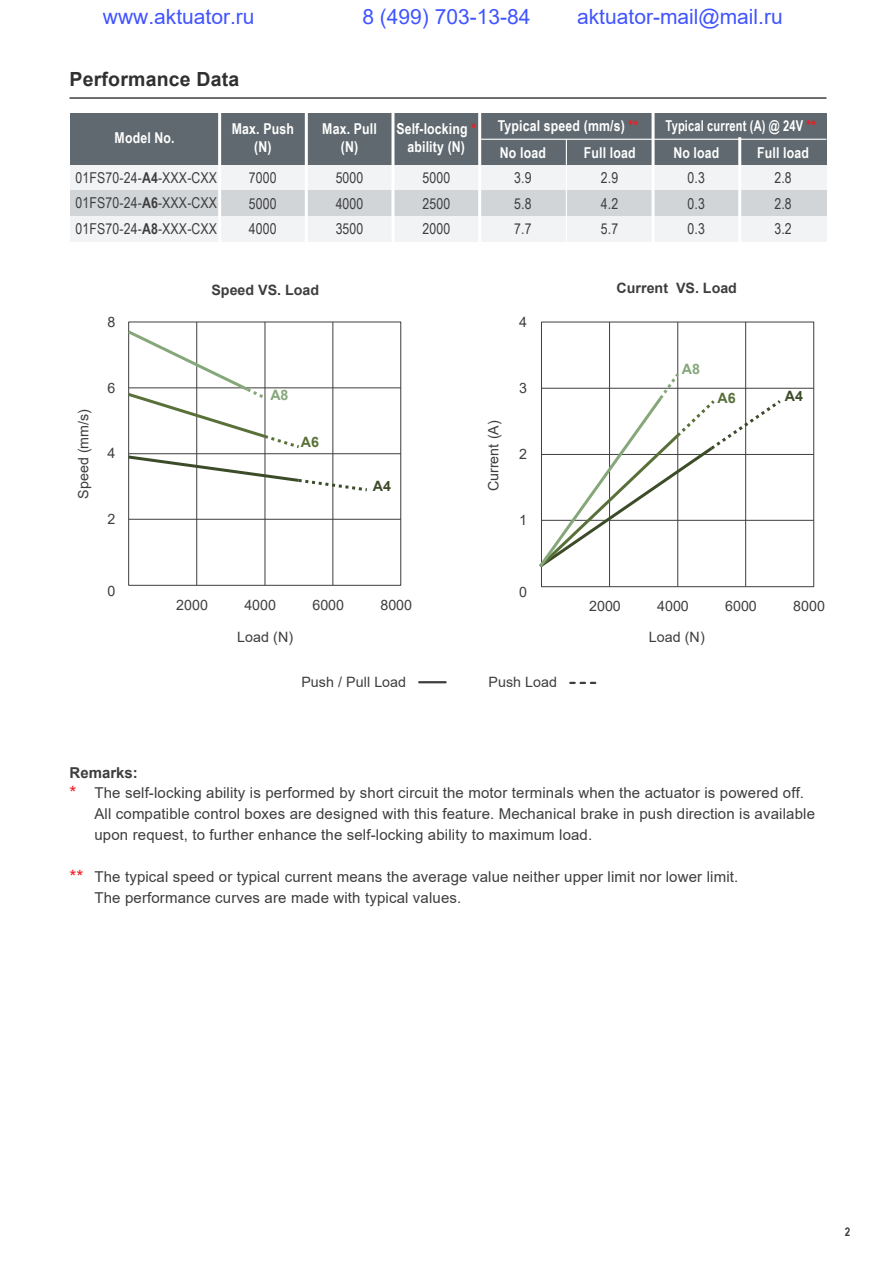
<style>
.page{position:relative;width:893px;height:1263px;background:#fff}
.page>*{position:absolute;margin:0;border:0;box-sizing:border-box;transform-origin:0 0}
.t1{font:21px "Arial";color:#4054ff}
.t2{font:700 19.5px "Arial";letter-spacing:.01em;color:#312f30}
.t3{font:18px "Arial";color:#ee1d23}
.t4{font:15px/21px "Arial";letter-spacing:.01em;color:#3e3e3f}
.t5{font:15px/25.5px "Arial Narrow";letter-spacing:.01em;color:#3e3e3f;text-align:justify}
.t6{font:700 15px/18px "Arial Narrow";letter-spacing:.01em;color:#fff;text-align:center}
.t7{font:700 15px "Arial Narrow";letter-spacing:.01em;color:#fff;scale:.91 1}
.t8{font:700 15px "Arial";color:#3e3e3f}
.t9{font:14.25px "Arial";letter-spacing:.005em;color:#3e3e3f}
.t10{font:700 14.25px "Arial";color:#3e3e3f}
.t11{font:700 14.25px "Arial";color:#3c4b28}
.t12{font:700 14.25px "Arial";color:#597039}
.t13{font:700 14.25px "Arial";color:#85a779}
.t14{font:700 12px "Arial Narrow";color:#3e3e3f}
.s1{color:#ee1d23}
.s2{font-weight:700}
</style>
<div class="page">
<div style="left:70px;top:165px;width:756px;height:76px;background:#f2f3f4"></div>
<div style="left:70px;top:190px;width:756px;height:26px;background:#d2d5d8"></div>
<hr style="left:419px;top:681px;width:27px;height:2px;background:#3e3e3f">
<svg style="left:570px;top:682px;width:27px;height:2px"></svg>
<hr style="left:129px;top:387px;width:272px;height:1px;background:#3e3e3f">
<hr style="left:129px;top:453px;width:272px;height:1px;background:#3e3e3f">
<hr style="left:129px;top:519px;width:272px;height:1px;background:#3e3e3f">
<hr style="left:332px;top:322px;width:1px;height:263px;background:#3e3e3f">
<hr style="left:265px;top:322px;width:1px;height:263px;background:#3e3e3f">
<hr style="left:196px;top:322px;width:1px;height:263px;background:#3e3e3f">
<div style="left:128px;top:322px;width:273px;height:264px;border:1px solid #3e3e3f"></div>
<hr style="left:542px;top:388px;width:272px;height:1px;background:#3e3e3f">
<hr style="left:542px;top:454px;width:272px;height:1px;background:#3e3e3f">
<hr style="left:542px;top:520px;width:272px;height:1px;background:#3e3e3f">
<hr style="left:745px;top:322px;width:1px;height:264px;background:#3e3e3f">
<hr style="left:677px;top:322px;width:1px;height:264px;background:#3e3e3f">
<hr style="left:609px;top:322px;width:1px;height:264px;background:#3e3e3f">
<div style="left:541px;top:322px;width:273px;height:265px;border:1px solid #3e3e3f"></div>
<svg style="left:128px;top:328px;width:242px;height:165px"></svg>
<svg style="left:539px;top:370px;width:245px;height:200px"></svg>
<hr style="left:70px;top:97px;width:756px;height:2px;background:#3e3e3f">
<div style="left:70px;top:113px;width:756px;height:52px;background:#5f696f"></div>
<hr style="left:478px;top:113px;width:3px;height:129px;background:#fff">
<hr style="left:480px;top:139px;width:346px;height:1px;background:#fff">
<hr style="left:738px;top:137px;width:3px;height:106px;background:#fff">
<hr style="left:652px;top:113px;width:3px;height:130px;background:#fff">
<hr style="left:566px;top:139px;width:1px;height:102px;background:#fff">
<hr style="left:391px;top:113px;width:3px;height:129px;background:#fff">
<hr style="left:305px;top:113px;width:3px;height:129px;background:#fff">
<hr style="left:218px;top:113px;width:3px;height:129px;background:#fff">
<h1 class="t1" style="left:103px;top:2px;width:153px">www.aktuator.ru</h1>
<h1 class="t1" style="left:362px;top:2px;width:170px">8 (499) 703-13-84</h1>
<h1 class="t1" style="left:577px;top:2px;width:207px">aktuator-mail@mail.ru</h1>
<h2 class="t2" style="left:70px;top:65px;width:171px">Performance Data</h2>
<p class="t6" style="left:115px;top:128px;width:61px">Model No.</p>
<p class="t6" style="left:232px;top:119px;width:64px">Max. Push (N)</p>
<p class="t6" style="left:322px;top:119px;width:56px">Max. Pull (N)</p>
<p class="t6" style="left:396px;top:119px;width:81px">Self-locking <span class="s1">* </span>ability (N)</p>
<p class="t6" style="left:498px;top:111px;width:142px;line-height:26.7px;text-align:left">Typical speed (mm/s) <span class="s1">**<br></span>No load</p>
<p class="t6" style="left:584px;top:142px;width:53px">Full load</p>
<p class="t7" style="left:666px;top:114px;width:167px">Typical current (A) @ 24V <span class="s1">**</span></p>
<p class="t6" style="left:673px;top:142px;width:48px">No load</p>
<p class="t6" style="left:757px;top:142px;width:53px">Full load</p>
<p class="t5" style="left:76px;top:164px;width:143px">01FS70-24-<span class="s2">A4</span>-XXX-CXX 01FS70-24-<span class="s2">A6</span>-XXX-CXX 01FS70-24-<span class="s2">A8</span>-XXX-CXX</p>
<p class="t5" style="left:774px;top:164px;width:19px">2.8<br>2.8<br>3.2</p>
<p class="t5" style="left:514px;top:164px;width:19px">3.9<br>5.8<br>7.7</p>
<p class="t5" style="left:601px;top:164px;width:19px">2.9<br>4.2<br>5.7</p>
<p class="t5" style="left:688px;top:164px;width:19px">0.3<br>0.3<br>0.3</p>
<p class="t5" style="left:422px;top:164px;width:29px">5000<br>2500<br>2000</p>
<p class="t5" style="left:336px;top:164px;width:29px">5000<br>4000<br>3500</p>
<p class="t5" style="left:249px;top:165px;width:29px">7000<br>5000<br>4000</p>
<p class="t9" style="left:107px;top:312px;width:9px">8</p>
<p class="t9" style="left:74px;top:499px;width:92px;rotate:-90deg">Speed (mm/s)</p>
<p class="t9" style="left:107px;top:378px;width:9px">6</p>
<p class="t9" style="left:107px;top:443px;width:9px">4</p>
<p class="t9" style="left:107px;top:509px;width:9px">2</p>
<p class="t9" style="left:107px;top:582px;width:9px">0</p>
<p class="t10" style="left:211px;top:280px;width:109px">Speed VS. Load</p>
<p class="t9" style="left:519px;top:313px;width:9px">4</p>
<p class="t10" style="left:617px;top:278px;width:122px">Current VS. Load</p>
<p class="t13" style="left:682px;top:359px;width:20px">A8</p>
<p class="t9" style="left:519px;top:378px;width:9px">3</p>
<p class="t13" style="left:270px;top:385px;width:20px">A8</p>
<p class="t12" style="left:718px;top:388px;width:20px">A6</p>
<p class="t12" style="left:301px;top:432px;width:20px">A6</p>
<p class="t11" style="left:373px;top:476px;width:20px">A4</p>
<p class="t9" style="left:484px;top:491px;width:73px;rotate:-90deg">Current (A)</p>
<p class="t9" style="left:519px;top:444px;width:9px">2</p>
<p class="t9" style="left:519px;top:510px;width:9px">1</p>
<p class="t9" style="left:519px;top:582px;width:9px">0</p>
<p class="t11" style="left:785px;top:386px;width:20px">A4</p>
<p class="t9" style="left:176px;top:595px;width:33px">2000</p>
<p class="t9" style="left:244px;top:595px;width:33px">4000</p>
<p class="t9" style="left:312px;top:595px;width:33px">6000</p>
<p class="t9" style="left:380px;top:595px;width:33px">8000</p>
<p class="t9" style="left:237px;top:627px;width:57px">Load (N)</p>
<p class="t9" style="left:301px;top:672px;width:106px">Push / Pull Load</p>
<p class="t9" style="left:488px;top:672px;width:70px">Push Load</p>
<p class="t9" style="left:589px;top:597px;width:33px">2000</p>
<p class="t9" style="left:657px;top:597px;width:33px">4000</p>
<p class="t9" style="left:725px;top:597px;width:33px">6000</p>
<p class="t9" style="left:793px;top:597px;width:33px">8000</p>
<p class="t9" style="left:649px;top:627px;width:57px">Load (N)</p>
<p class="t8" style="left:70px;top:762px;width:70px">Remarks:</p>
<p class="t3" style="left:70px;top:780px;width:9px">*</p>
<p class="t4" style="left:94px;top:782px;width:722px">The self-locking ability is performed by short circuit the motor terminals when the actuator is powered off.<br>All compatible control boxes are designed with this feature. Mechanical brake in push direction is available upon request, to further enhance the self-locking ability to maximum load.</p>
<p class="t4" style="left:94px;top:866px;width:645px">The typical speed or typical current means the average value neither upper limit nor lower limit.<br>The performance curves are made with typical values.</p>
<p class="t3" style="left:70px;top:864px;width:16px">**</p>
<p class="t14" style="left:845px;top:1223px;width:7px">2</p>
</div>
